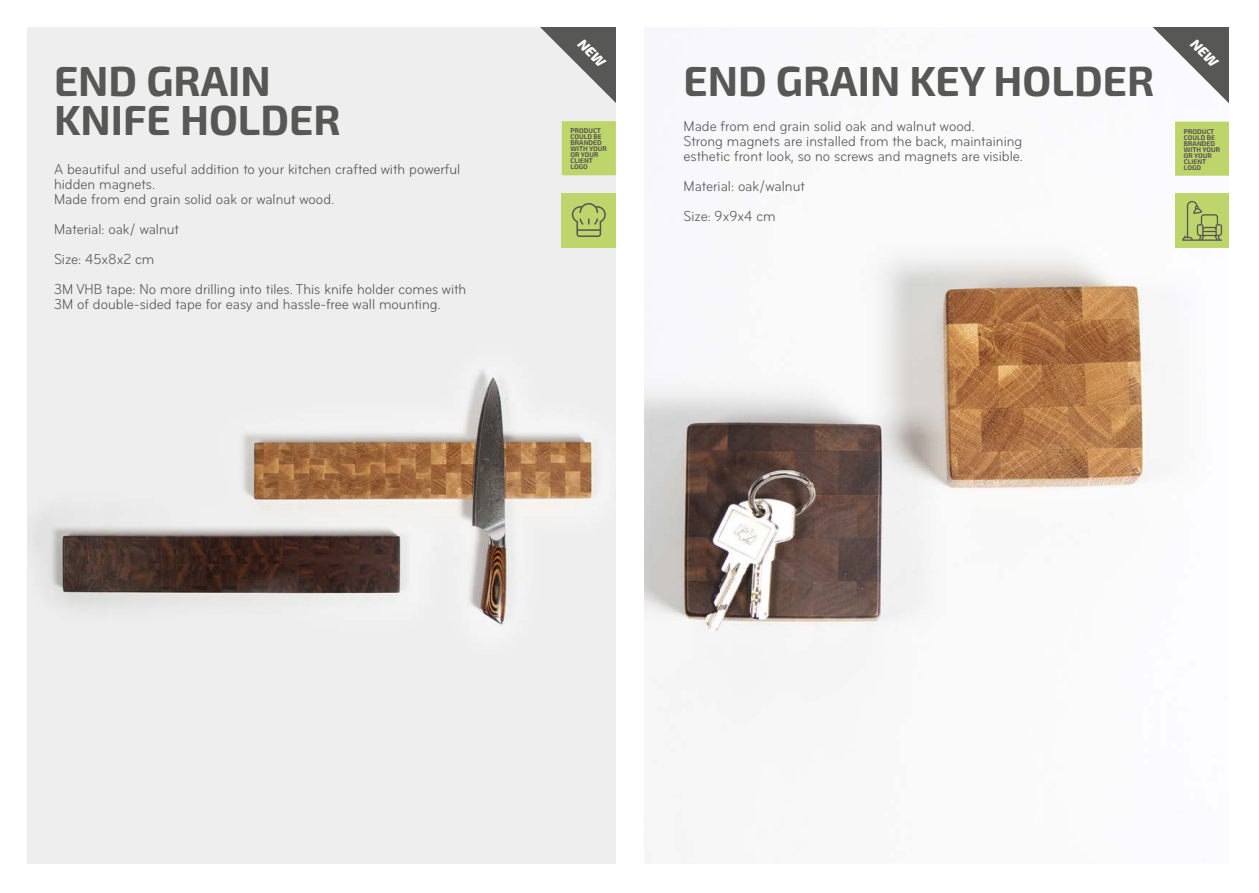
<style>
.page{position:relative;width:1259px;height:893px;background:#fff}
.page>*{position:absolute;margin:0;border:0;box-sizing:border-box;transform-origin:0 0}
.t1{font:700 42px/39px "Exo 2";color:#575756}
.t2{font:condensed 15px/15px "Bryant";color:#575756}
.t3{font:700 6.75px/6px "Exo 2";color:#575756}
</style>
<div class="page">
<img style="left:644px;top:121px;width:585px;height:743px">
<img style="left:27px;top:27px;width:589px;height:837px">
<div style="left:562px;top:193px;width:54px;height:54px;background:#bed56b"></div>
<svg style="left:572px;top:203px;width:34px;height:34px"></svg>
<div style="left:1175px;top:194px;width:54px;height:54px;background:#bed56b"></div>
<svg style="left:1182px;top:201px;width:40px;height:40px"></svg>
<div style="left:1175px;top:122px;width:54px;height:54px;background:#bed56b"></div>
<div style="left:562px;top:121px;width:54px;height:54px;background:#bed56b"></div>
<svg style="left:540px;top:27px;width:76px;height:77px;background:#a3a3a2"></svg>
<svg style="left:1152px;top:27px;width:77px;height:77px"></svg>
<h1 class="t1" style="left:54px;top:60px;width:288px">END GRAIN<br>KNIFE HOLDER</h1>
<h1 class="t1" style="left:683px;top:60px;width:472px">END GRAIN KEY HOLDER</h1>
<p class="t2" style="left:683px;top:119px;width:341px">Made from end grain solid oak and walnut wood.<br>Strong magnets are installed from the back, maintaining esthetic front look, so no screws and magnets are visible.</p>
<p class="t2" style="left:683px;top:171px;width:123px;line-height:30px">Material: oak/walnut<br>Size: 9x9x4 cm</p>
<p class="t3" style="left:570px;top:128px;width:38px">PRODUCT<br>COULD BE<br>BRANDED<br>WITH YOUR<br>OR YOUR<br>CLIENT<br>LOGO</p>
<p class="t2" style="left:54px;top:162px;width:408px">A beautiful and useful addition to your kitchen crafted with powerful hidden magnets.<br>Made from end grain solid oak or walnut wood.</p>
<p class="t2" style="left:54px;top:214px;width:414px;line-height:30px">Material: oak/ walnut<br>Size: 45x8x2 cm<br>3M VHB tape: No more drilling into tiles. This knife holder comes with</p>
<p class="t2" style="left:54px;top:297px;width:388px">3M of double-sided tape for easy and hassle-free wall mounting.</p>
<p class="t3" style="left:1184px;top:128px;width:38px">PRODUCT<br>COULD BE<br>BRANDED<br>WITH YOUR<br>OR YOUR<br>CLIENT<br>LOGO</p>
</div>
